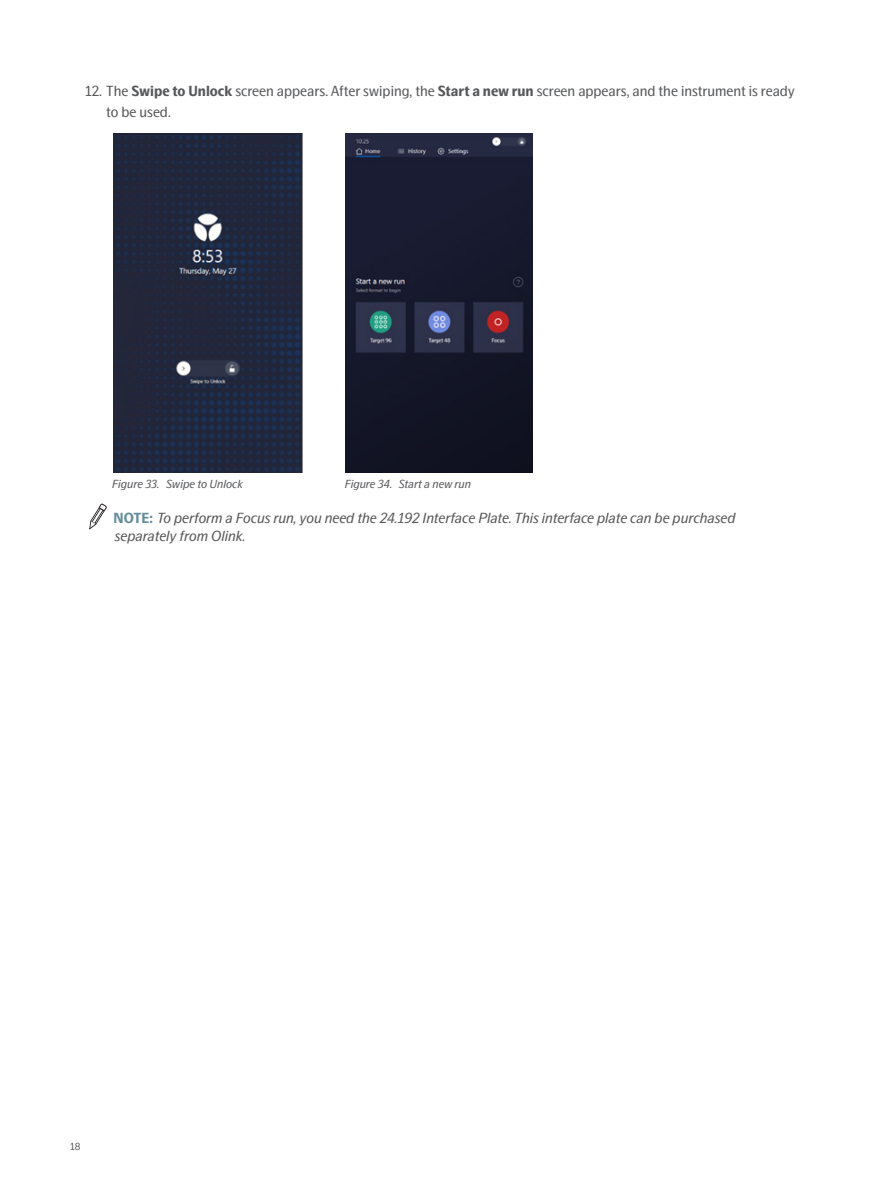
<style>
.page{position:relative;width:893px;height:1191px;background:#fff}
.page>*{position:absolute;margin:0;border:0;box-sizing:border-box;transform-origin:0 0}
.t1{font:15px/20.2px "Swedish Gothic";color:#57585a}
.Note{font:italic 15px/18px "Swedish Gothic";color:#57585a}
.t2{font:italic 12px "Swedish Gothic";color:#57585a}
.t3{font:10.5px "Swedish Gothic";color:#57585a}
.s1{font-weight:700}
.s2{font-weight:700;font-style:normal;color:#668d9a}
</style>
<div class="page">
<img style="left:114px;top:133px;width:189px;height:340px">
<img style="left:345px;top:134px;width:188px;height:339px">
<svg style="left:89px;top:504px;width:18px;height:25px"></svg>
<p class="t1" style="left:106px;top:81px;width:690px;text-indent:-21px">12. The <span class="s1">Swipe to Unlock</span> screen appears. After swiping, the <span class="s1">Start a new run</span> screen appears, and the instrument is ready to be used.</p>
<p class="t2" style="left:112px;top:477px;width:132px">Figure 33. Swipe to Unlock</p>
<p class="t2" style="left:345px;top:477px;width:128px">Figure 34. Start a new run</p>
<p class="Note" style="left:114px;top:508px;width:623px"><span class="s2">NOTE:</span> To perform a Focus run, you need the 24.192 Interface Plate. This interface plate can be purchased separately from Olink.</p>
<p class="t3" style="left:70px;top:1140px;width:12px">18</p>
</div>
